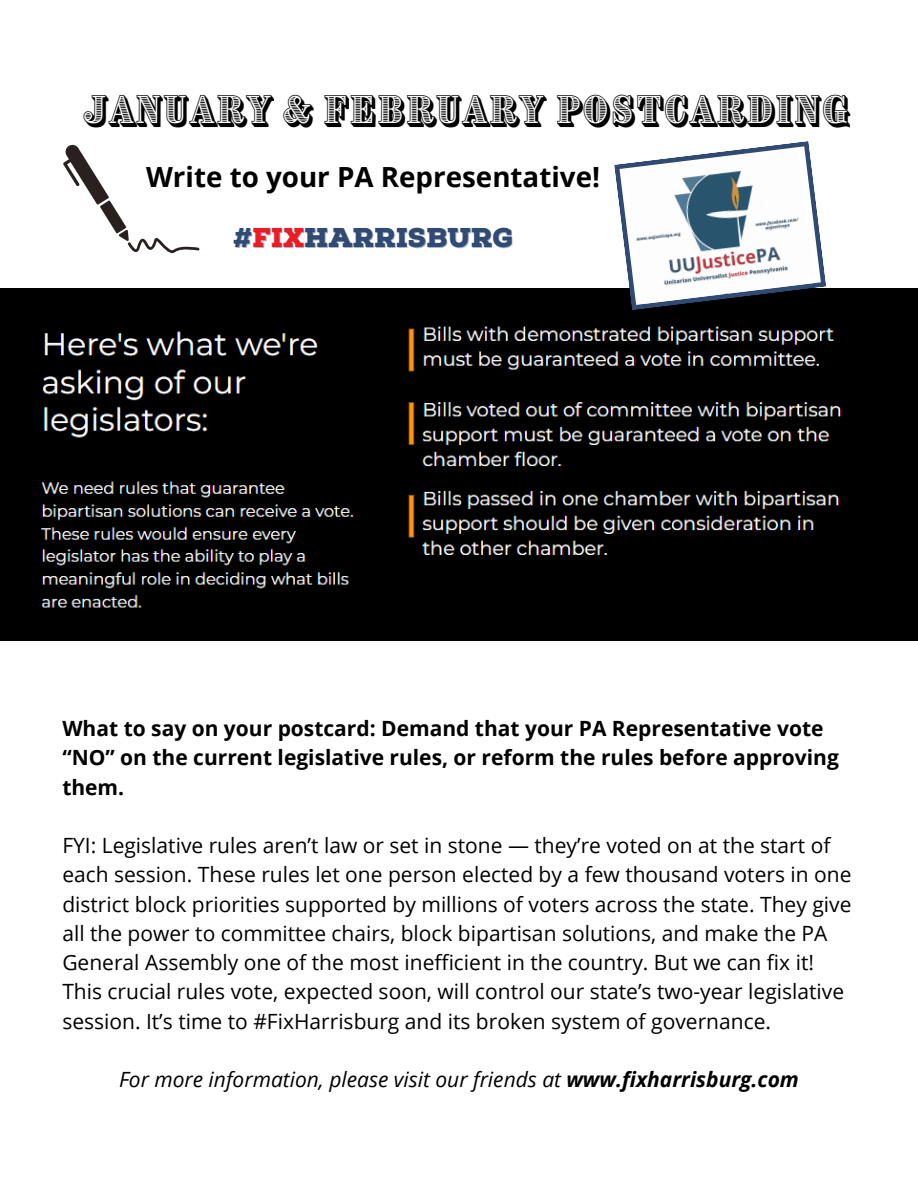
<style>
.page{position:relative;width:918px;height:1188px;background:#fff}
.page>*{position:absolute;margin:0;border:0;box-sizing:border-box;transform-origin:0 0}
.t1{font:33.3px "Brim Narrow Combined 2";color:#000}
.t2{font:700 27.75px "Open Sans";color:#000}
.t3{font:900 27.15px "Nexa Slab";color:#304a73}
.t4{font:21px/29.2px "Open Sans";color:#000}
.t5{font:700 21px/29.2px "Open Sans";color:#000}
.t6{font:italic 21px "Open Sans";color:#000}
.s1{color:rgb(48 74 115/.4)}
.s2{font-weight:700}
</style>
<div class="page">
<img style="left:0;top:288px;width:918px;height:352px">
<svg style="left:614px;top:141px;width:212px;height:169px"></svg>
<img style="left:626px;top:150px;width:188px;height:154px">
<svg style="left:63px;top:144px;width:137px;height:109px"></svg>
<h1 class="t1" style="left:84px;top:85px;width:769px">JANUARY &amp; FEBRUARY POSTCARDING</h1>
<h2 class="t2" style="left:146px;top:158px;width:455px">Write to your PA Representative!</h2>
<p class="t3" style="left:234px;top:221px;width:280px"><span class="s1">#FIX</span>HARRISBURG</p>
<p class="t5" style="left:62px;top:713px;width:778px">What to say on your postcard: Demand that your PA Representative vote “NO” on the current legislative rules, or reform the rules before approving them.</p>
<p class="t4" style="left:62px;top:830px;width:791px">FYI: Legislative rules aren’t law or set in stone — they’re voted on at the start of each session. These rules let one person elected by a few thousand voters in one district block priorities supported by millions of voters across the state. They give all the power to committee chairs, block bipartisan solutions, and make the PA General Assembly one of the most inefficient in the country. But we can fix it!<br>This crucial rules vote, expected soon, will control our state’s two-year legislative session. It’s time to #FixHarrisburg and its broken system of governance.</p>
<p class="t6" style="left:119px;top:1065px;width:681px">For more information, please visit our friends at <span class="s2">www.fixharrisburg.com</span></p>
</div>
